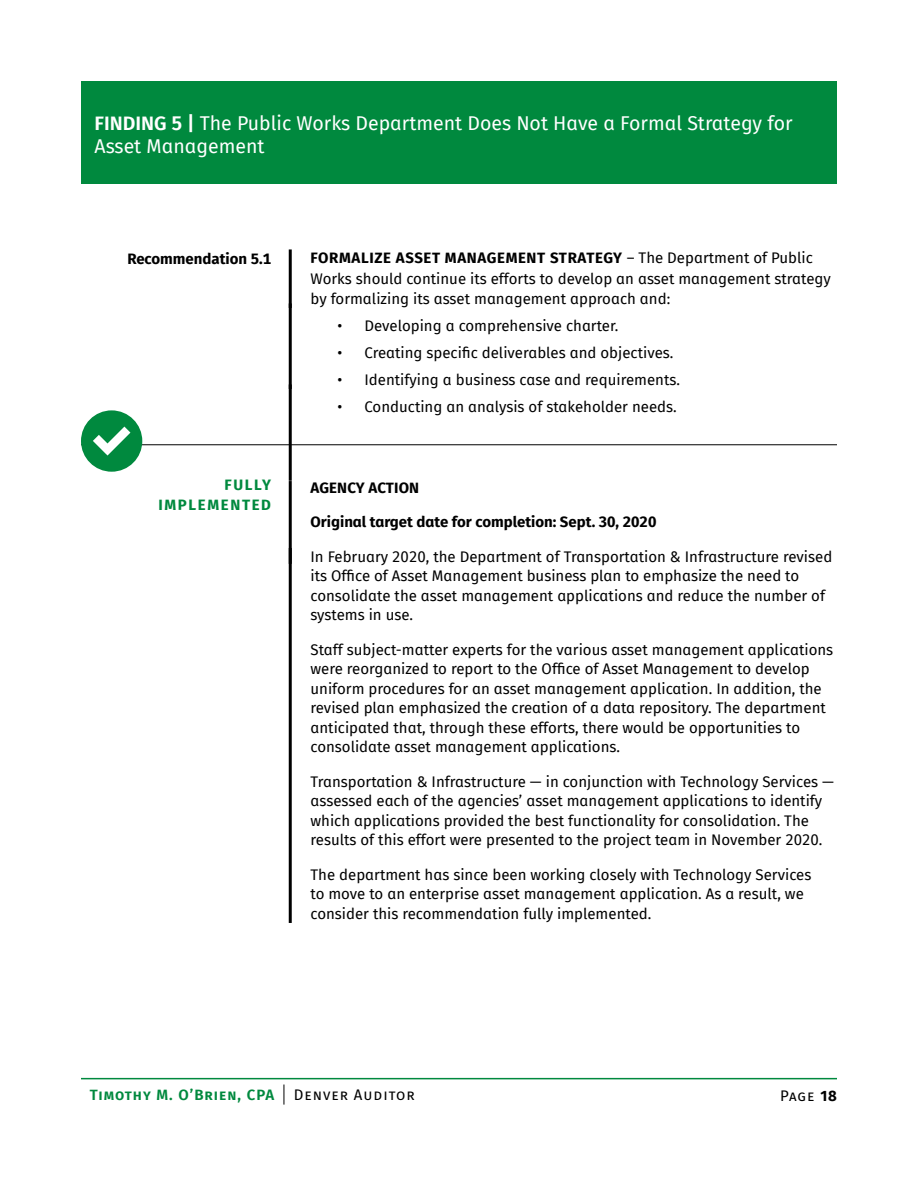
<style>
.page{position:relative;width:918px;height:1188px;background:#fff}
.page>*{position:absolute;margin:0;border:0;box-sizing:border-box;transform-origin:0 0}
.Finding_Box_Header{font:19.5px/23.4px "Fira Sans";color:#fff}
.agency_action_text{font:15px/19.5px "Fira Sans";color:#000}
.REC_Text__if_bullets{font:15px/20.2px "Fira Sans";color:#000}
.REC_bullets__initial{font:15px "Fira Sans";color:#000}
.Date_of_implementati{font:700 15px "Fira Sans";color:#000}
.REC_bullets__last_on{font:15px "Fira Sans";color:#000}
.t1{font:600 15px "Fira Sans";letter-spacing:.065em;color:#00893e}
.RECOMMENDATION_No{font:700 15px "Fira Sans";color:#000}
.STATUS_-_Full{font:700 15px "Fira Sans";letter-spacing:.11em;color:#00893e}
.agency_action_text-2{font:15px "Fira Sans";letter-spacing:.065em;color:#000}
.AGENCYACT_if_REC_bul{font:700 15px "Fira Sans";letter-spacing:.01em;color:#000}
.s1{font-weight:600}
.s2{font-weight:700}
</style>
<div class="page">
<hr style="left:81px;top:1078px;width:756px;height:1px;background:#00893e">
<svg style="left:284px;top:1085px;width:1px;height:20px"></svg>
<hr style="left:289px;top:249px;width:3px;height:59px;background:#000">
<div style="left:81px;top:81px;width:756px;height:102px;background:#00893e"></div>
<hr style="left:289px;top:303px;width:3px;height:86px;background:#000">
<hr style="left:289px;top:384px;width:3px;height:97px;background:#000">
<hr style="left:81px;top:444px;width:756px;height:1px;background:#000">
<hr style="left:289px;top:481px;width:3px;height:83px;background:#000">
<hr style="left:289px;top:548px;width:3px;height:375px;background:#000">
<div style="left:81px;top:410px;width:61px;height:62px;background:#00893e;border-radius:50%"></div>
<svg style="left:93px;top:427px;width:37px;height:29px"></svg>
<h1 class="Finding_Box_Header" style="left:94px;top:111px;width:700px"><span class="s1">FINDING 5 |</span> The Public Works Department Does Not Have a Formal Strategy for<br>Asset Management</h1>
<h3 class="RECOMMENDATION_No" style="left:127px;top:246px;width:145px">Recommendation 5.1</h3>
<h2 class="REC_Text__if_bullets" style="left:311px;top:248px;width:522px"><span class="s2">FORMALIZE ASSET MANAGEMENT STRATEGY</span> – The Department of Public<br>Works should continue its efforts to develop an asset management strategy by formalizing its asset management approach and:</h2>
<h2 class="REC_bullets__initial" style="left:338px;top:314px;width:282px">• Developing a comprehensive charter.</h2>
<h2 class="REC_bullets__initial" style="left:338px;top:341px;width:337px">• Creating specific deliverables and objectives.</h2>
<h2 class="REC_bullets__initial" style="left:338px;top:368px;width:344px">• Identifying a business case and requirements.</h2>
<h2 class="REC_bullets__last_on" style="left:338px;top:395px;width:341px">• Conducting an analysis of stakeholder needs.</h2>
<h4 class="STATUS_-_Full" style="left:224px;top:472px;width:48px">FULLY</h4>
<h4 class="AGENCYACT_if_REC_bul" style="left:311px;top:475px;width:110px">AGENCY ACTION</h4>
<h4 class="STATUS_-_Full" style="left:158px;top:492px;width:114px">IMPLEMENTED</h4>
<h5 class="Date_of_implementati" style="left:310px;top:510px;width:347px">Original target date for completion: Sept. 30, 2020</h5>
<p class="agency_action_text" style="left:310px;top:547px;width:523px">In February 2020, the Department of Transportation &amp; Infrastructure revised its Office of Asset Management business plan to emphasize the need to consolidate the asset management applications and reduce the number of systems in use.</p>
<p class="agency_action_text" style="left:310px;top:640px;width:524px">Staff subject-matter experts for the various asset management applications were reorganized to report to the Office of Asset Management to develop uniform procedures for an asset management application. In addition, the revised plan emphasized the creation of a data repository. The department anticipated that, through these efforts, there would be opportunities to consolidate asset management applications.</p>
<p class="agency_action_text" style="left:310px;top:772px;width:525px">Transportation &amp; Infrastructure — in conjunction with Technology Services — assessed each of the agencies’ asset management applications to identify which applications provided the best functionality for consolidation. The results of this effort were presented to the project team in November 2020.</p>
<p class="agency_action_text" style="left:310px;top:865px;width:502px">The department has since been working closely with Technology Services to move to an enterprise asset management application. As a result, we consider this recommendation fully implemented.</p>
<p class="t1" style="left:90px;top:1082px;width:186px">Timothy M. O’Brien, CPA</p>
<p class="agency_action_text-2" style="left:294px;top:1083px;width:123px">Denver Auditor</p>
<p class="agency_action_text" style="left:780px;top:1085px;width:58px">Page <span class="s2">18</span></p>
</div>
